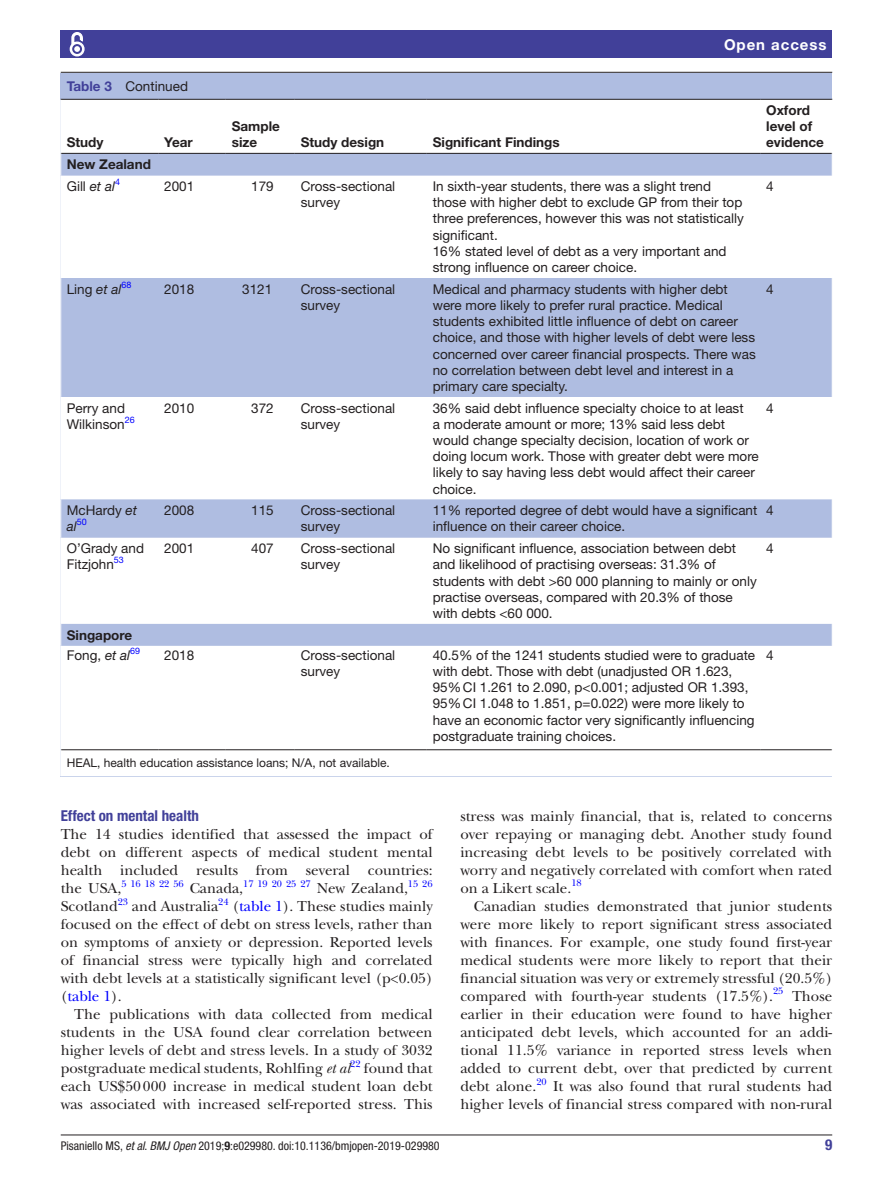
<style>
.page{position:relative;width:893px;height:1191px;background:#fff}
.page>*{position:absolute;margin:0;border:0;box-sizing:border-box;transform-origin:0 0}
.t1{font:15px/18px "New Baskerville";color:#231f20;text-align:justify}
.t2{font:700 condensed 15px "Helvetica Neue LT Std";color:#414099}
.t3{font:700 15px "Helvetica Neue LT Std";letter-spacing:.065em;color:#fff}
.t4{font:13.5px/16.2px "Helvetica Neue LT Std";color:#231f20}
.t5{font:700 13.5px/16.2px "Helvetica Neue LT Std";color:#231f20}
.t6{font:condensed 12px "Helvetica Neue LT Std";color:#231f20}
.t7{font:12px "Helvetica Neue LT Std";color:#231f20}
.t8{font:9.9px "New Baskerville";color:#00f}
.t9{font:9px "Helvetica Neue LT Std";color:#00f}
.s1{font-weight:700;color:#414099}
.s2{font-weight:400}
.s3{font-weight:400;font-style:italic}
.s4{font-style:italic}
.s5{color:#00f}
.s6{font-weight:700}
</style>
<div class="page">
<hr style="left:61px;top:1134px;width:771px;height:1px;background:#231f20">
<div style="left:61px;top:31px;width:771px;height:27px;background:#414099"></div>
<svg style="left:69px;top:32px;width:16px;height:25px"></svg>
<svg style="left:61px;top:152px;width:771px;height:599px"></svg>
<svg style="left:61px;top:154px;width:771px;height:491px"></svg>
<hr style="left:61px;top:99px;width:97px;height:1px;background:#231f20">
<hr style="left:61px;top:153px;width:97px;height:1px;background:#231f20">
<hr style="left:158px;top:99px;width:68px;height:1px;background:#231f20">
<hr style="left:158px;top:153px;width:68px;height:1px;background:#231f20">
<hr style="left:226px;top:99px;width:69px;height:1px;background:#231f20">
<hr style="left:226px;top:153px;width:69px;height:1px;background:#231f20">
<hr style="left:295px;top:99px;width:132px;height:1px;background:#231f20">
<hr style="left:295px;top:153px;width:132px;height:1px;background:#231f20">
<hr style="left:427px;top:99px;width:333px;height:1px;background:#231f20">
<hr style="left:427px;top:153px;width:333px;height:1px;background:#231f20">
<hr style="left:760px;top:99px;width:72px;height:1px;background:#231f20">
<hr style="left:760px;top:153px;width:72px;height:1px;background:#231f20">
<hr style="left:158px;top:749px;width:68px;height:1px;background:#231f20">
<hr style="left:226px;top:749px;width:69px;height:1px;background:#231f20">
<hr style="left:295px;top:749px;width:132px;height:1px;background:#231f20">
<hr style="left:427px;top:749px;width:333px;height:1px;background:#231f20">
<hr style="left:760px;top:749px;width:72px;height:1px;background:#231f20">
<hr style="left:61px;top:749px;width:97px;height:1px;background:#231f20">
<svg style="left:60px;top:153px;width:1px;height:22px"></svg>
<svg style="left:60px;top:624px;width:1px;height:21px"></svg>
<svg style="left:60px;top:749px;width:1px;height:27px"></svg>
<div style="left:61px;top:73px;width:771px;height:18px;background:#afbde1"></div>
<hr style="left:61px;top:72px;width:771px;height:1px;background:#231f20">
<p class="t4" style="left:67px;top:78px;width:123px"><span class="s1">Table 3</span> Continued</p>
<p class="t5" style="left:67px;top:134px;width:38px">Study</p>
<p class="t5" style="left:164px;top:134px;width:30px">Year</p>
<p class="t5" style="left:232px;top:118px;width:50px">Sample size</p>
<p class="t5" style="left:301px;top:134px;width:85px">Study design</p>
<p class="t5" style="left:433px;top:134px;width:128px">Significant Findings</p>
<p class="t3" style="left:724px;top:35px;width:104px">Open access</p>
<p class="t5" style="left:766px;top:102px;width:59px">Oxford level of evidence</p>
<p class="t5" style="left:67px;top:153px;width:86px;line-height:21.6px">New Zealand<br><span class="s2">Gill</span> <span class="s3">et al</span></p>
<p class="t9" style="left:115px;top:176px;width:6px">4</p>
<p class="t4" style="left:164px;top:178px;width:32px">2001</p>
<p class="t4" style="left:251px;top:178px;width:24px">179</p>
<p class="t4" style="left:301px;top:178px;width:96px">Cross-sectional survey</p>
<p class="t4" style="left:433px;top:178px;width:313px">In sixth-year students, there was a slight trend those with higher debt to exclude GP from their top three preferences, however this was not statistically significant.<br>16% stated level of debt as a very important and strong influence on career choice.</p>
<p class="t4" style="left:766px;top:178px;width:9px">4</p>
<p class="t4" style="left:67px;top:281px;width:56px">Ling <span class="s4">et al</span></p>
<p class="t9" style="left:122px;top:279px;width:11px">68</p>
<p class="t4" style="left:164px;top:281px;width:32px">2018</p>
<p class="t4" style="left:242px;top:281px;width:32px">3121</p>
<p class="t4" style="left:301px;top:281px;width:96px">Cross-sectional survey</p>
<p class="t4" style="left:433px;top:281px;width:325px">Medical and pharmacy students with higher debt were more likely to prefer rural practice. Medical students exhibited little influence of debt on career choice, and those with higher levels of debt were less concerned over career financial prospects. There was no correlation between debt level and interest in a primary care specialty.</p>
<p class="t4" style="left:766px;top:281px;width:9px">4</p>
<p class="t4" style="left:67px;top:399px;width:60px">Perry and<br>Wilkinson</p>
<p class="t4" style="left:164px;top:399px;width:32px">2010</p>
<p class="t4" style="left:251px;top:399px;width:24px">372</p>
<p class="t4" style="left:301px;top:399px;width:96px">Cross-sectional survey</p>
<p class="t4" style="left:433px;top:399px;width:328px">36% said debt influence specialty choice to at least<br>a moderate amount or more; 13% said less debt would change specialty decision, location of work or doing locum work. Those with greater debt were more likely to say having less debt would affect their career choice.</p>
<p class="t4" style="left:766px;top:399px;width:9px">4</p>
<p class="t9" style="left:125px;top:414px;width:11px">26</p>
<p class="t4" style="left:67px;top:502px;width:72px">McHardy <span class="s4">et al</span></p>
<p class="t9" style="left:77px;top:517px;width:11px">50</p>
<p class="t4" style="left:67px;top:540px;width:79px">O’Grady and<br>Fitzjohn</p>
<p class="t9" style="left:114px;top:554px;width:11px">53</p>
<p class="t4" style="left:164px;top:502px;width:32px">2008</p>
<p class="t4" style="left:251px;top:502px;width:24px">115</p>
<p class="t4" style="left:301px;top:502px;width:96px">Cross-sectional survey</p>
<p class="t4" style="left:433px;top:502px;width:326px">11% reported degree of debt would have a significant influence on their career choice.</p>
<p class="t4" style="left:766px;top:502px;width:9px">4</p>
<p class="t4" style="left:164px;top:540px;width:32px">2001</p>
<p class="t4" style="left:251px;top:540px;width:24px">407</p>
<p class="t4" style="left:301px;top:540px;width:96px">Cross-sectional survey</p>
<p class="t4" style="left:433px;top:540px;width:325px">No significant influence, association between debt and likelihood of practising overseas: 31.3% of students with debt &gt;60 000 planning to mainly or only practise overseas, compared with 20.3% of those with debts &lt;60 000.</p>
<p class="t4" style="left:766px;top:540px;width:9px">4</p>
<p class="t5" style="left:67px;top:624px;width:67px;line-height:20.1px">Singapore<br><span class="s2">Fong,</span> <span class="s3">et al</span></p>
<p class="t9" style="left:130px;top:645px;width:11px">69</p>
<p class="t4" style="left:164px;top:646px;width:32px">2018</p>
<p class="t4" style="left:301px;top:646px;width:96px">Cross-sectional survey</p>
<p class="t4" style="left:433px;top:646px;width:324px">40.5% of the 1241 students studied were to graduate with debt. Those with debt (unadjusted OR 1.623, 95%CI 1.261 to 2.090, p&lt;0.001; adjusted OR 1.393, 95%CI 1.048 to 1.851, p=0.022) were more likely to have an economic factor very significantly influencing postgraduate training choices.</p>
<p class="t4" style="left:766px;top:646px;width:9px">4</p>
<p class="t7" style="left:67px;top:756px;width:325px">HEAL, health education assistance loans; N/A, not available.</p>
<p class="t2" style="left:61px;top:807px;width:140px">Effect on mental health</p>
<p class="t1" style="left:61px;top:825px;width:373px">The 14 studies identified that assessed the impact of debt on different aspects of medical student mental health included results from several countries: the USA,</p>
<p class="t8" style="left:121px;top:877px;width:64px">5 16 18 22 56</p>
<p class="t1" style="left:190px;top:879px;width:55px">Canada,</p>
<p class="t8" style="left:243px;top:877px;width:69px">17 19 20 25 27</p>
<p class="t1" style="left:317px;top:879px;width:93px">New Zealand,</p>
<p class="t8" style="left:408px;top:877px;width:26px">15 26</p>
<p class="t1" style="left:61px;top:897px;width:58px">Scotland</p>
<p class="t8" style="left:118px;top:895px;width:12px">23</p>
<p class="t1" style="left:132px;top:897px;width:88px">and Australia</p>
<p class="t8" style="left:218px;top:895px;width:12px">24</p>
<p class="t1" style="left:61px;top:897px;width:373px;text-indent:172px">(<span class="s5">table 1</span>). These studies mainly focused on the effect of debt on stress levels, rather than on symptoms of anxiety or depression. Reported levels of financial stress were typically high and correlated with debt levels at a statistically significant level (p&lt;0.05) (<span class="s5">table 1</span>).</p>
<p class="t1" style="left:61px;top:1005px;width:373px;text-indent:14px">The publications with data collected from medical students in the USA found clear correlation between higher levels of debt and stress levels. In a study of 3032 postgraduate medical students, Rohlfing <span class="s4">et al</span><sup>22</sup> found that each US$50000 increase in medical student loan debt was associated with increased self-reported stress. This</p>
<p class="t1" style="left:460px;top:807px;width:373px">stress was mainly financial, that is, related to concerns over repaying or managing debt. Another study found increasing debt levels to be positively correlated with worry and negatively correlated with comfort when rated on a Likert scale.<sup>18</sup></p>
<p class="t1" style="left:460px;top:897px;width:373px;text-indent:14px">Canadian studies demonstrated that junior students were more likely to report significant stress associated with finances. For example, one study found first-year medical students were more likely to report that their financial situation was very or extremely stressful (20.5%) compared with fourth-year students (17.5%).</p>
<p class="t8" style="left:773px;top:985px;width:12px">25</p>
<p class="t1" style="left:460px;top:987px;width:373px;text-indent:332px">Those earlier in their education were found to have higher anticipated debt levels, which accounted for an addi&shy;tional 11.5% variance in reported stress levels when added to current debt, over that predicted by current debt alone.<sup>20</sup> It was also found that rural students had higher levels of financial stress compared with non-rural</p>
<p class="t6" style="left:61px;top:1138px;width:380px">Pisaniello MS, <span class="s4">et al</span>. <span class="s4">BMJ Open</span> 2019;<span class="s6">9</span>:e029980. doi:10.1136/bmjopen-2019-029980</p>
<p class="t2" style="left:825px;top:1135px;width:9px">9</p>
</div>
